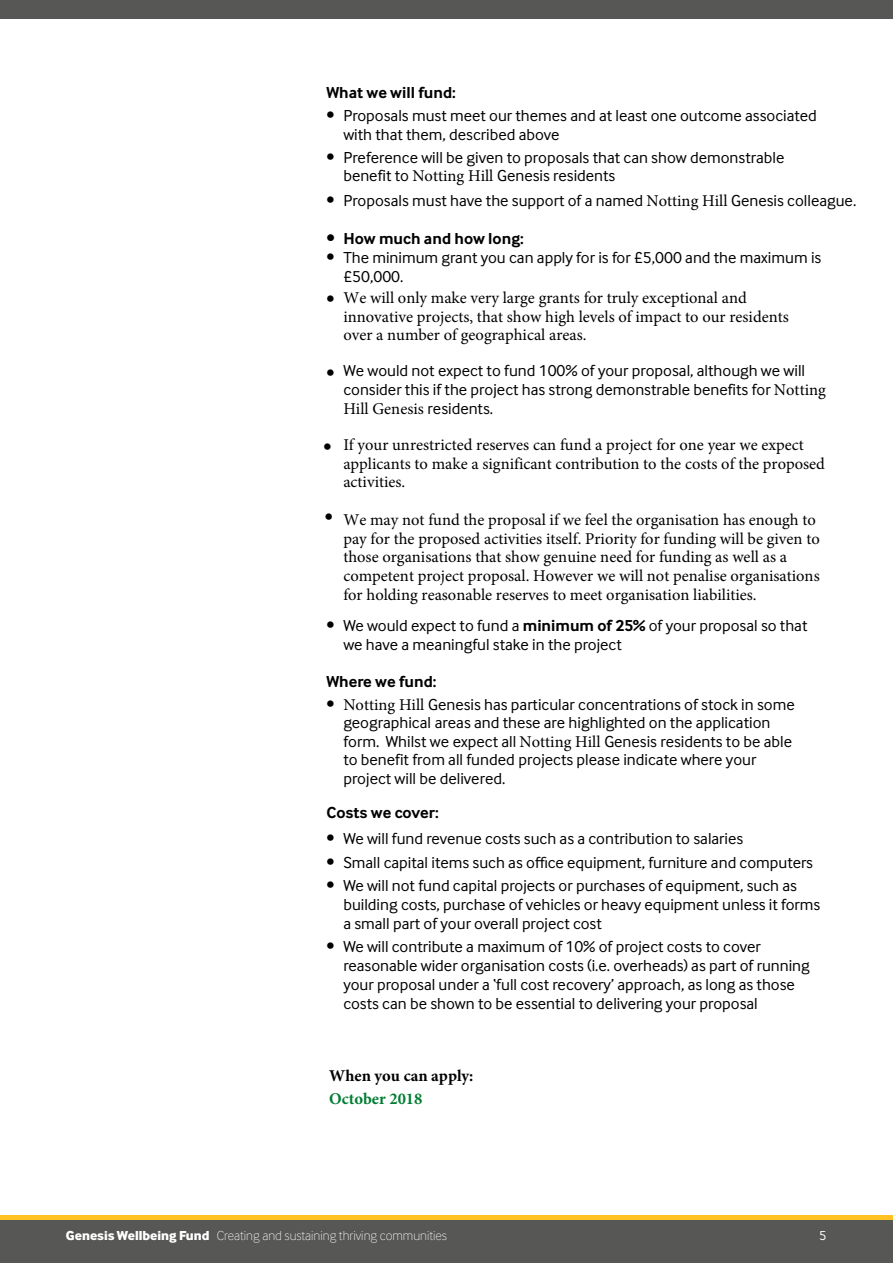
<style>
.page{position:relative;width:893px;height:1263px;background:#fff}
.page>*{position:absolute;margin:0;border:0;box-sizing:border-box;transform-origin:0 0}
.t1{font:16.5px/18.9px "Inter Face";color:#000}
.t2{font:16.5px/18.8px "Minion Pro";color:#000}
.t3{font:700 16.5px "Inter Face";color:#000}
.t4{font:700 16.5px "Minion Pro";color:#000}
.t5{font:700 16.5px "Minion Pro";color:#007d32}
.t6{font:100 13.5px "Inter Face";color:#fff}
.t7{font:13.5px "Inter Face";color:#fff}
.s1{font-family:"Minion Pro"}
.s2{font-family:"Inter Face"}
.s3{font-weight:700}
.s4{font-weight:800}
</style>
<div class="page">
<div style="left:0;top:1215px;width:893px;height:7px;background:#ffc222"></div>
<div style="left:0;top:0;width:893px;height:19px;background:#575756"></div>
<div style="left:0;top:1220px;width:893px;height:43px;background:#575756"></div>
<p class="t3" style="left:326px;top:83px;width:131px">What we will fund:</p>
<p class="t1" style="left:343px;top:106px;width:475px;text-indent:-17px">• Proposals must meet our themes and at least one outcome associated with that them, described above</p>
<p class="t1" style="left:343px;top:149px;width:442px;line-height:17.5px;text-indent:-17px">• Preference will be given to proposals that can show demonstrable benefit to <span class="s1">Notting Hill</span> Genesis residents</p>
<p class="t1" style="left:326px;top:191px;width:531px">• Proposals must have the support of a named <span class="s1">Notting Hill</span> Genesis colleague.</p>
<p class="t3" style="left:326px;top:229px;width:199px">• How much and how long:</p>
<p class="t1" style="left:343px;top:247px;width:480px;text-indent:-17px">• The minimum grant you can apply for is for £5,000 and the maximum is £50,000.</p>
<p class="t2" style="left:343px;top:289px;width:447px;text-indent:-17px"><span class="s2">•</span> We will only make very large grants for truly exceptional and innovative projects, that show high levels of impact to our residents over a number of geographical areas.</p>
<p class="t1" style="left:343px;top:361px;width:484px;text-indent:-17px">• We would not expect to fund 100% of your proposal, although we will consider this if the project has strong demonstrable benefits for <span class="s1">Notting</span></p>
<p class="t2" style="left:343px;top:390px;width:462px;line-height:36.2px">Hill Genesis <span class="s2">residents.<br></span>If your unrestricted reserves can fund a project for one year we expect</p>
<p class="t2" style="left:343px;top:454px;width:483px">applicants to make a significant contribution to the costs of the proposed activities.</p>
<p class="t2" style="left:343px;top:510px;width:478px">We may not fund the proposal if we feel the organisation has enough to pay for the proposed activities itself. Priority for funding will be given to those organisations that show genuine need for funding as well as a competent project proposal. However we will not penalise organisations for holding reasonable reserves to meet organisation liabilities.</p>
<p class="t1" style="left:343px;top:616px;width:466px;text-indent:-17px">• We would expect to fund a <span class="s3">minimum of 25%</span> of your proposal so that we have a meaningful stake in the project</p>
<p class="t3" style="left:326px;top:671px;width:112px">Where we fund:</p>
<p class="t1" style="left:343px;top:695px;width:453px;line-height:18.5px;text-indent:-17px">• <span class="s1">Notting Hill</span> Genesis has particular concentrations of stock in some geographical areas and these are highlighted on the application form. Whilst we expect all <span class="s1">Notting Hill</span> Genesis residents to be able to benefit from all funded projects please indicate where your project will be delivered.</p>
<p class="t3" style="left:326px;top:803px;width:114px">Costs we cover:</p>
<p class="t1" style="left:326px;top:829px;width:419px">• We will fund revenue costs such as a contribution to salaries</p>
<p class="t1" style="left:326px;top:852px;width:488px">• Small capital items such as office equipment, furniture and computers</p>
<p class="t1" style="left:343px;top:876px;width:479px;text-indent:-17px">• We will not fund capital projects or purchases of equipment, such as building costs, purchase of vehicles or heavy equipment unless it forms a small part of your overall project cost</p>
<p class="t1" style="left:343px;top:937px;width:468px;text-indent:-17px">• We will contribute a maximum of 10% of project costs to cover reasonable wider organisation costs (i.e. overheads) as part of running your proposal under a ‘full cost recovery’ approach, as long as those costs can be shown to be essential to delivering your proposal</p>
<p class="t1" style="left:323px;top:437px;width:10px">•</p>
<p class="t1" style="left:325px;top:508px;width:10px">•</p>
<p class="t4" style="left:329px;top:1064px;width:146px">When you can apply:</p>
<p class="t5" style="left:329px;top:1087px;width:95px">October 2018</p>
<p class="t6" style="left:66px;top:1228px;width:382px"><span class="s4">Genesis Wellbeing Fund</span> Creating and sustaining thriving communities</p>
<p class="t7" style="left:819px;top:1228px;width:9px">5</p>
</div>
